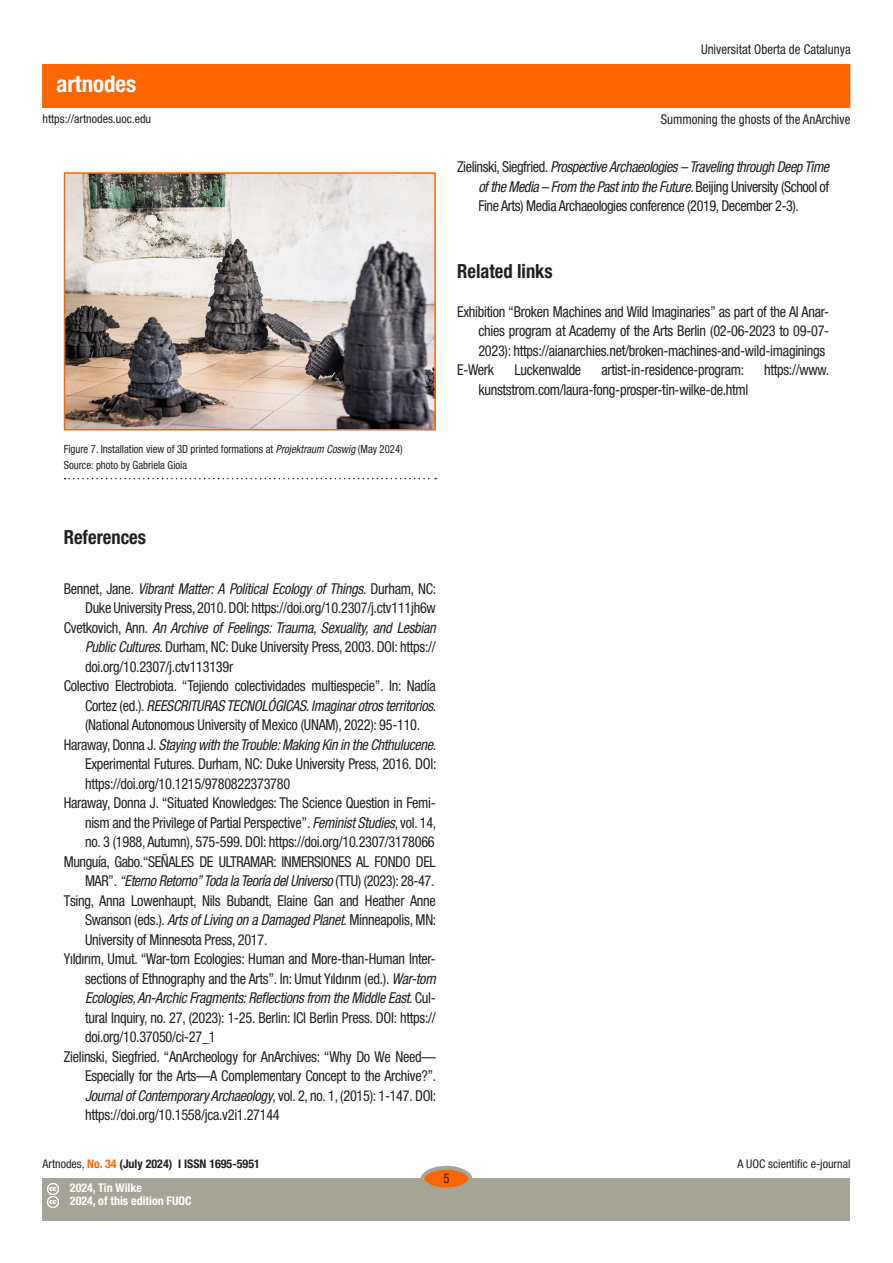
<style>
.page{position:relative;width:893px;height:1263px;background:#fff}
.page>*{position:absolute;margin:0;border:0;box-sizing:border-box;transform-origin:0 0}
.t1{font:700 condensed 22.95px "Helvetica Neue LT Std";color:#fff}
._03_apartat_1{font:700 condensed 19.5px "Helvetica Neue LT Std";color:#231f20;scale:.95 1}
._04_biblio{font:condensed 15px/19.5px "Helvetica Neue LT Std";letter-spacing:-.02em;color:#231f20;text-align:justify;scale:.95 1}
.t2{font:condensed 13.5px "Helvetica Neue LT Std";color:#231f20;scale:.95 1}
.t3{font:condensed 12px "Helvetica Neue LT Std";color:#231f20}
.t4{font:700 condensed 12px "Helvetica Neue LT Std";color:#231f20}
.t5{font:700 condensed 12px/13.5px "Helvetica Neue LT Std";color:#fff}
.titulo_figura{font:condensed 11.25px/16.5px "Helvetica Neue LT Std";color:#231f20;scale:.95 1}
.s1{font-style:italic}
.s2{font-weight:400}
.s3{color:#f60}
</style>
<div class="page">
<div style="left:43px;top:65px;width:807px;height:42px;background:#f60"></div>
<div style="left:43px;top:1178px;width:807px;height:42px;background:#a6a397"></div>
<div style="left:422px;top:1168px;width:48px;height:21px;background:#f60;border-radius:50%"></div>
<div style="left:421px;top:1166px;width:51px;height:25px;border:4px solid #a6a397;border-radius:50%"></div>
<svg style="left:47px;top:1183px;width:11px;height:25px"></svg>
<svg style="left:65px;top:478px;width:371px;height:1px"></svg>
<img style="left:67px;top:175px;width:366px;height:252px">
<div style="left:64px;top:172px;width:372px;height:258px;border:2px solid #f60"></div>
<h1 class="t1" style="left:56px;top:69px;width:81px">artnodes</h1>
<p class="t2" style="left:701px;top:42px;width:159px">Universitat Oberta de Catalunya</p>
<p class="t3" style="left:43px;top:112px;width:110px">https://artnodes.uoc.edu</p>
<p class="t2" style="left:661px;top:112px;width:201px">Summoning the ghosts of the AnArchive</p>
<p class="_04_biblio" style="left:478px;top:157px;width:371px;text-indent:-21px">Zielinski, Siegfried. <span class="s1">Prospective Archaeologies – Traveling through Deep Time of the Media – From the Past into the Future</span>. Beijing University (School of Fine Arts) Media Archaeologies conference (2019, December 2-3).</p>
<p class="titulo_figura" style="left:64px;top:440px;width:358px">Figure 7. Installation view of 3D printed formations at <span class="s1">Projektraum Coswig</span> (May 2024)<br>Source: photo by Gabriela Gioia</p>
<h2 class="_03_apartat_1" style="left:457px;top:259px;width:102px">Related links</h2>
<p class="_04_biblio" style="left:478px;top:302px;width:371px;text-indent:-21px">Exhibition “Broken Machines and Wild Imaginaries” as part of the AI Anar&shy;chies program at Academy of the Arts Berlin (02-06-2023 to 09-07- 2023): https://aianarchies.net/broken-machines-and-wild-imaginings</p>
<p class="_04_biblio" style="left:457px;top:360px;width:41px">E-Werk</p>
<p class="_04_biblio" style="left:514px;top:360px;width:72px">Luckenwalde</p>
<p class="_04_biblio" style="left:602px;top:360px;width:152px">artist-in-residence-program:</p>
<p class="_04_biblio" style="left:764px;top:360px;width:70px">https://www.</p>
<p class="_04_biblio" style="left:478px;top:380px;width:286px">kunststrom.com/laura-fong-prosper-tin-wilke-de.html</p>
<h2 class="_03_apartat_1" style="left:64px;top:526px;width:88px">References</h2>
<p class="_04_biblio" style="left:64px;top:578px;width:394px;text-align:right">Bennet, Jane. <span class="s1">Vibrant Matter: A Political Ecology of Things</span>. Durham, NC:<br>Duke University Press, 2010. DOI: https://doi.org/10.2307/j.ctv111jh6w</p>
<p class="_04_biblio" style="left:85px;top:617px;width:371px;text-indent:-21px">Cvetkovich, Ann. <span class="s1">An Archive of Feelings: Trauma, Sexuality, and Lesbian Public Cultures</span>. Durham, NC: Duke University Press, 2003. DOI: https:// doi.org/10.2307/j.ctv113139r</p>
<p class="_04_biblio" style="left:85px;top:676px;width:371px;text-indent:-21px">Colectivo Electrobiota. “Tejiendo colectividades multiespecie”. In: Nadía Cortez (ed.). <span class="s1">REESCRITURAS TECNOLÓGICAS. Imaginar otros territorios</span>. (National Autonomous University of Mexico (UNAM), 2022): 95-110.</p>
<p class="_04_biblio" style="left:85px;top:734px;width:371px;text-indent:-21px">Haraway, Donna J. <span class="s1">Staying with the Trouble: Making Kin in the Chthulucene</span>.<br>Experimental Futures. Durham, NC: Duke University Press, 2016. DOI: https://doi.org/10.1215/9780822373780</p>
<p class="_04_biblio" style="left:85px;top:793px;width:371px;text-indent:-21px">Haraway, Donna J. “Situated Knowledges: The Science Question in Femi&shy;nism and the Privilege of Partial Perspective”. <span class="s1">Feminist Studies</span>, vol. 14, no. 3 (1988, Autumn), 575-599. DOI: https://doi.org/10.2307/3178066</p>
<p class="_04_biblio" style="left:64px;top:851px;width:393px;text-align:right">Munguía, Gabo.“SEÑALES DE ULTRAMAR: INMERSIONES AL FONDO DEL<br>MAR”. <span class="s1">“Eterno Retorno” Toda la Teoría del Universo</span> (TTU) (2023): 28-47.</p>
<p class="_04_biblio" style="left:85px;top:890px;width:371px;text-indent:-21px">Tsing, Anna Lowenhaupt, Nils Bubandt, Elaine Gan and Heather Anne Swanson (eds.). <span class="s1">Arts of Living on a Damaged Planet</span>. Minneapolis, MN:<br>University of Minnesota Press, 2017.</p>
<p class="_04_biblio" style="left:85px;top:949px;width:371px;text-indent:-21px">Yıldırım, Umut. “War-torn Ecologies: Human and More-than-Human Inter&shy;sections of Ethnography and the Arts”. In: Umut Yıldırım (ed.). <span class="s1">War-torn Ecologies, An-Archic Fragments: Reflections from the Middle East</span>. Cul&shy;tural Inquiry, no. 27, (2023): 1-25. Berlin: ICI Berlin Press. DOI: https:// doi.org/10.37050/ci-27_1</p>
<p class="_04_biblio" style="left:85px;top:1046px;width:371px;text-indent:-21px">Zielinski, Siegfried. “AnArcheology for AnArchives: “Why Do We Need— Especially for the Arts—A Complementary Concept to the Archive?”.<br><span class="s1">Journal of Contemporary Archaeology</span>, vol. 2, no. 1, (2015): 1-147. DOI: https://doi.org/10.1558/jca.v2i1.27144</p>
<p class="t4" style="left:43px;top:1157px;width:219px"><span class="s2">Artnodes,</span> <span class="s3">No. 34</span> (July 2024) I ISSN 1695-5951</p>
<p class="t3" style="left:737px;top:1157px;width:115px">A UOC scientific e-journal</p>
<p class="t5" style="left:70px;top:1181px;width:123px">2024, Tin Wilke<br>2024, of this edition FUOC</p>
<p class="t2" style="left:443px;top:1171px;width:8px">5</p>
</div>
